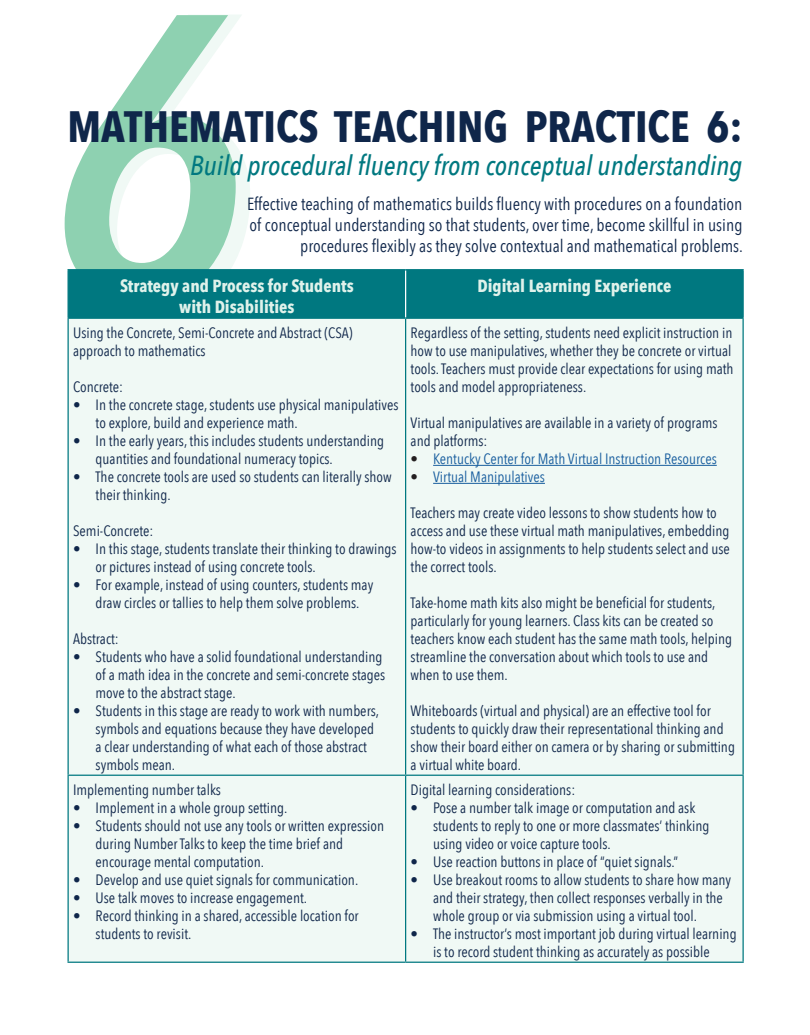
<style>
.page{position:relative;width:810px;height:1035px;background:#fff}
.page>*{position:absolute;margin:0;border:0;box-sizing:border-box;transform-origin:0 0}
.t1{font:700 43.75px "Avenir Next Condensed";color:#0f264a}
.t2{font:italic 500 27.5px "Avenir Next Condensed";color:#007880}
.t3{font:17.5px/21px "Avenir Next Condensed";color:#0f264a;text-align:right}
.t4{font:700 17.5px/21px "Avenir Next Condensed";color:#e0f2eb;text-align:center}
.t5{font:15px/18px "Avenir Next Condensed";color:#0f264a}
.t6{font:15px "Avenir Next Condensed";color:#175d9e}
.s1{color:#231f20}
</style>
<div class="page">
<svg style="left:236px;top:15px;width:14px;height:243px"></svg>
<svg style="left:65px;top:15px;width:171px;height:287px"></svg>
<div style="left:69px;top:270px;width:673px;height:48px;background:#007880"></div>
<div style="left:69px;top:319px;width:673px;height:643px;background:#f0f9f5"></div>
<hr style="left:405px;top:270px;width:1px;height:48px;background:#fff">
<hr style="left:68px;top:270px;width:1px;height:48px;background:#007880">
<hr style="left:68px;top:269px;width:338px;height:1px;background:#007880">
<hr style="left:68px;top:318px;width:338px;height:1px;background:#007880">
<hr style="left:406px;top:269px;width:338px;height:1px;background:#007880">
<hr style="left:742px;top:270px;width:2px;height:48px;background:#007880">
<hr style="left:406px;top:318px;width:338px;height:1px;background:#007880">
<hr style="left:68px;top:319px;width:1px;height:456px;background:#007880">
<hr style="left:68px;top:776px;width:1px;height:186px;background:#007880">
<hr style="left:405px;top:319px;width:1px;height:456px;background:#007880">
<hr style="left:742px;top:319px;width:2px;height:456px;background:#007880">
<hr style="left:405px;top:776px;width:1px;height:186px;background:#007880">
<hr style="left:742px;top:776px;width:2px;height:186px;background:#007880">
<hr style="left:68px;top:775px;width:338px;height:1px;background:#007880">
<hr style="left:406px;top:775px;width:338px;height:1px;background:#007880">
<hr style="left:68px;top:962px;width:338px;height:1px;background:#007880">
<hr style="left:406px;top:962px;width:338px;height:1px;background:#007880">
<hr style="left:433px;top:465px;width:284px;height:1px;background:#175d9e">
<hr style="left:433px;top:483px;width:112px;height:1px;background:#175d9e">
<h1 class="t1" style="left:68px;top:100px;width:676px">MATHEMATICS TEACHING PRACTICE 6:</h1>
<h2 class="t2" style="left:190px;top:149px;width:554px">Build procedural fluency from conceptual understanding</h2>
<p class="t3" style="left:247px;top:192px;width:498px">Effective teaching of mathematics builds fluency with procedures on a foundation of conceptual understanding so that students, over time, become skillful in using procedures flexibly as they solve contextual and mathematical problems.</p>
<p class="t4" style="left:120px;top:275px;width:235px">Strategy and Process for Students with Disabilities</p>
<p class="t4" style="left:477px;top:275px;width:196px">Digital Learning Experience</p>
<p class="t5" style="left:73px;top:323px;width:281px">Using the Concrete, Semi-Concrete and Abstract (CSA) approach to mathematics</p>
<p class="t5" style="left:73px;top:377px;width:52px">Concrete:</p>
<p class="t5" style="left:96px;top:395px;width:304px;text-indent:-22px">• In the concrete stage, students use physical manipulatives to explore, build and experience math.</p>
<p class="t5" style="left:96px;top:431px;width:290px;text-indent:-22px">• In the early years, this includes students understanding quantities and foundational numeracy topics.</p>
<p class="t5" style="left:96px;top:467px;width:298px;text-indent:-22px">• The concrete tools are used so students can literally show their thinking.</p>
<p class="t5" style="left:73px;top:521px;width:82px">Semi-Concrete:</p>
<p class="t5" style="left:96px;top:539px;width:302px;text-indent:-22px">• In this stage, students translate their thinking to drawings or pictures instead of using concrete tools.</p>
<p class="t5" style="left:73px;top:575px;width:302px;text-align:center">• For example, instead of using counters, students may draw circles or tallies to help them solve problems.</p>
<p class="t5" style="left:73px;top:629px;width:47px">Abstract:</p>
<p class="t5" style="left:96px;top:647px;width:291px;text-indent:-22px">• Students who have a solid foundational understanding of a math idea in the concrete and semi-concrete stages move to the abstract stage.</p>
<p class="t5" style="left:96px;top:701px;width:285px;text-indent:-22px">• Students in this stage are ready to work with numbers, symbols and equations because they have developed a clear understanding of what each of those abstract symbols mean.</p>
<p class="t5" style="left:411px;top:323px;width:324px">Regardless of the setting, students need explicit instruction in how to use manipulatives, whether they be concrete or virtual tools. Teachers must provide clear expectations for using math tools and model appropriateness.</p>
<p class="t5" style="left:411px;top:413px;width:308px">Virtual manipulatives are available in a variety of programs and platforms:</p>
<p class="t6" style="left:411px;top:446px;width:308px"><span class="s1">•</span> Kentucky Center for Math Virtual Instruction Resources</p>
<p class="t6" style="left:411px;top:464px;width:136px"><span class="s1">•</span> Virtual Manipulatives</p>
<p class="t5" style="left:411px;top:503px;width:321px">Teachers may create video lessons to show students how to access and use these virtual math manipulatives, embedding how-to videos in assignments to help students select and use the correct tools.</p>
<p class="t5" style="left:411px;top:593px;width:323px">Take-home math kits also might be beneficial for students, particularly for young learners. Class kits can be created so teachers know each student has the same math tools, helping streamline the conversation about which tools to use and when to use them.</p>
<p class="t5" style="left:411px;top:701px;width:326px">Whiteboards (virtual and physical) are an effective tool for students to quickly draw their representational thinking and show their board either on camera or by sharing or submitting a virtual white board.</p>
<p class="t5" style="left:73px;top:780px;width:149px">Implementing number talks</p>
<p class="t5" style="left:73px;top:798px;width:216px">• Implement in a whole group setting.</p>
<p class="t5" style="left:96px;top:816px;width:290px;text-indent:-22px">• Students should not use any tools or written expression during Number Talks to keep the time brief and encourage mental computation.</p>
<p class="t5" style="left:73px;top:870px;width:287px">• Develop and use quiet signals for communication.</p>
<p class="t5" style="left:73px;top:888px;width:235px">• Use talk moves to increase engagement.</p>
<p class="t5" style="left:96px;top:906px;width:265px;text-indent:-22px">• Record thinking in a shared, accessible location for students to revisit.</p>
<p class="t5" style="left:411px;top:780px;width:166px">Digital learning considerations:</p>
<p class="t5" style="left:433px;top:798px;width:278px;text-indent:-22px">• Pose a number talk image or computation and ask students to reply to one or more classmates’ thinking using video or voice capture tools.</p>
<p class="t5" style="left:411px;top:852px;width:269px">• Use reaction buttons in place of “quiet signals.”</p>
<p class="t5" style="left:433px;top:870px;width:300px;text-indent:-22px">• Use breakout rooms to allow students to share how many and their strategy, then collect responses verbally in the whole group or via submission using a virtual tool.</p>
<p class="t5" style="left:411px;top:924px;width:328px;text-align:center">• The instructor’s most important job during virtual learning is to record student thinking as accurately as possible</p>
</div>
